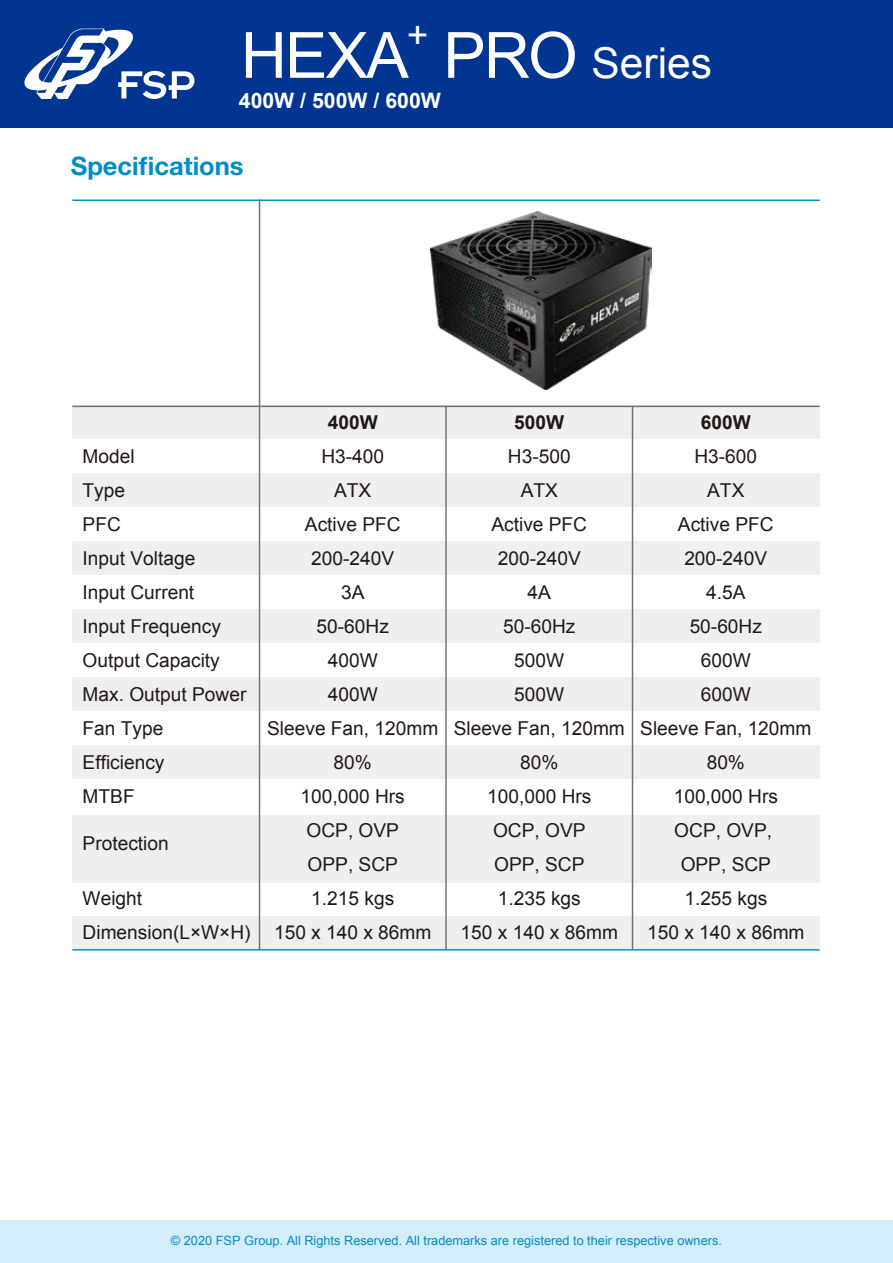
<style>
.page{position:relative;width:893px;height:1263px;background:#fff}
.page>*{position:absolute;margin:0;border:0;box-sizing:border-box;transform-origin:0 0}
.t1{font:63.75px "Arial";color:#fff}
.t2{font:42.45px "Arial";color:#fff}
.t3{font:37.2px "Arial";color:#fff}
.t4{font:700 25.5px "Helvetica Neue LT Pro";color:#008dc5}
.t5{font:700 21.3px "Arial";color:#fff}
.t6{font:19.2px/34px "Arial";color:#221815;text-align:center}
.t7{font:700 19.2px "Arial";color:#221815}
.t8{font:12.75px "Arial";color:#008dc5}
.s1{font-size:63.75px}
</style>
<div class="page">
<div style="left:72px;top:405px;width:748px;height:34px;background:#efefef"></div>
<div style="left:72px;top:473px;width:748px;height:34px;background:#efefef"></div>
<div style="left:72px;top:541px;width:748px;height:34px;background:#efefef"></div>
<div style="left:72px;top:609px;width:748px;height:34px;background:#efefef"></div>
<div style="left:72px;top:677px;width:748px;height:34px;background:#efefef"></div>
<div style="left:72px;top:745px;width:748px;height:34px;background:#efefef"></div>
<div style="left:72px;top:815px;width:748px;height:67px;background:#efefef"></div>
<div style="left:72px;top:916px;width:748px;height:33px;background:#efefef"></div>
<hr style="left:72px;top:949px;width:748px;height:1px;background:#008dc5">
<hr style="left:72px;top:200px;width:748px;height:1px;background:#008dc5">
<hr style="left:72px;top:406px;width:748px;height:1px;background:#727171">
<hr style="left:259px;top:199px;width:1px;height:750px;background:#727171">
<hr style="left:632px;top:406px;width:1px;height:543px;background:#727171">
<hr style="left:445px;top:406px;width:2px;height:543px;background:#727171">
<img style="left:431px;top:211px;width:220px;height:179px">
<div style="left:0;top:0;width:893px;height:128px;background:#003591"></div>
<div style="left:0;top:1220px;width:893px;height:43px;background:#d3edfb"></div>
<svg style="left:24px;top:28px;width:170px;height:71px"></svg>
<h1 class="t1" style="left:241px;top:14px;width:169px">HEXA</h1>
<h3 class="t3" style="left:407px;top:11px;width:23px">+</h3>
<h2 class="t2" style="left:443px;top:35px;width:270px"><span class="s1">PRO</span> Series</h2>
<p class="t5" style="left:239px;top:87px;width:204px">400W / 500W / 600W</p>
<h3 class="t4" style="left:71px;top:150px;width:174px">Specifications</h3>
<p class="t6" style="left:83px;top:439px;width:165px;text-align:left">Model<br>Type<br>PFC<br>Input Voltage<br>Input Current<br>Input Frequency<br>Output Capacity<br>Max. Output Power<br>Fan Type<br>Efficiency<br>MTBF</p>
<p class="t6" style="left:83px;top:826px;width:88px">Protection</p>
<p class="t6" style="left:83px;top:881px;width:169px;text-align:left">Weight<br>Dimension(L×W×H)</p>
<p class="t7" style="left:328px;top:409px;width:51px">400W</p>
<p class="t6" style="left:267px;top:439px;width:173px">H3-400<br>ATX<br>Active PFC<br>200-240V<br>3A<br>50-60Hz<br>400W<br>400W<br>Sleeve Fan, 120mm<br>80%<br>100,000 Hrs<br>OCP, OVP<br>OPP, SCP<br>1.215 kgs<br>150 x 140 x 86mm</p>
<p class="t7" style="left:514px;top:409px;width:51px">500W</p>
<p class="t6" style="left:454px;top:439px;width:173px">H3-500<br>ATX<br>Active PFC<br>200-240V<br>4A<br>50-60Hz<br>500W<br>500W<br>Sleeve Fan, 120mm<br>80%<br>100,000 Hrs<br>OCP, OVP<br>OPP, SCP<br>1.235 kgs<br>150 x 140 x 86mm</p>
<p class="t7" style="left:701px;top:409px;width:51px">600W</p>
<p class="t6" style="left:640px;top:439px;width:173px">H3-600<br>ATX<br>Active PFC<br>200-240V<br>4.5A<br>50-60Hz<br>600W<br>600W<br>Sleeve Fan, 120mm<br>80%<br>100,000 Hrs<br>OCP, OVP,<br>OPP, SCP<br>1.255 kgs<br>150 x 140 x 86mm</p>
<p class="t8" style="left:171px;top:1232px;width:553px">© 2020 FSP Group. All Rights Reserved. All trademarks are registered to their respective owners.</p>
</div>
